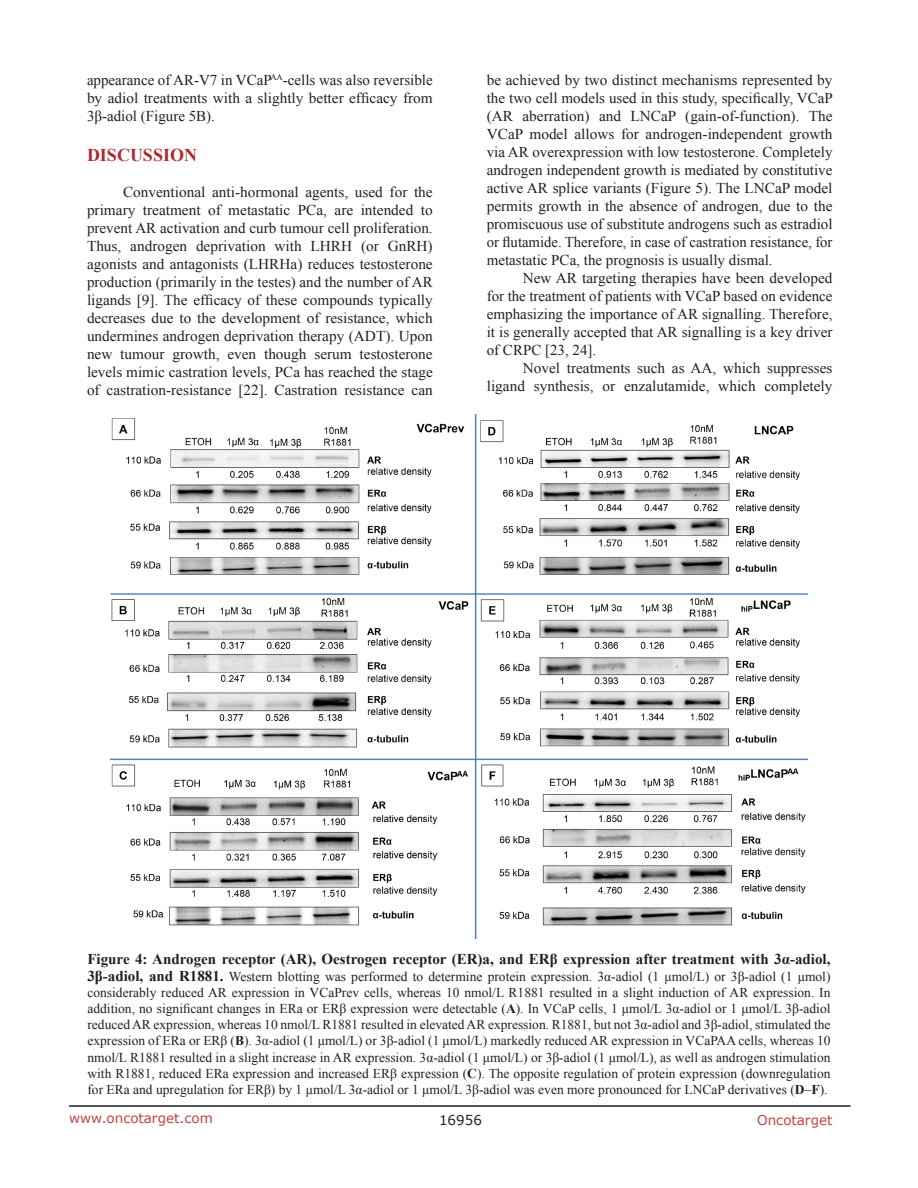
<style>
.page{position:relative;width:918px;height:1188px;background:#fff}
.page>*{position:absolute;margin:0;border:0;box-sizing:border-box;transform-origin:0 0}
.Heading{font:700 18px "Times New Roman";color:#ac2b31}
.BodyText{font:15px/18px "Times New Roman";color:#231f20;text-align:justify}
.Figuretrx{font:700 15px "Times New Roman";color:#231f20}
.Figuretrx-2{font:13.5px/16.2px "Times New Roman";color:#231f20;text-align:justify}
.t1{font:13.5px "Verdana";color:#c24141}
.t2{font:13.5px "Verdana";color:#231f20}
.s1{font-weight:700;font-size:15px}
.s2{font-weight:700}
</style>
<div class="page">
<hr style="left:69px;top:1105px;width:781px;height:2px;background:#231f20">
<img style="left:110px;top:415px;width:698px;height:523px">
<p class="BodyText" style="left:87px;top:71px;width:347px">appearance of AR-V7 in VCaP<sup>AA</sup>-cells was also reversible by adiol treatments with a slightly better efficacy from 3β-adiol (Figure 5B).</p>
<p class="Heading" style="left:87px;top:143px;width:112px">DISCUSSION</p>
<p class="BodyText" style="left:87px;top:183px;width:347px;text-indent:36px">Conventional anti-hormonal agents, used for the primary treatment of metastatic PCa, are intended to prevent AR activation and curb tumour cell proliferation.<br>Thus, androgen deprivation with LHRH (or GnRH) agonists and antagonists (LHRHa) reduces testosterone production (primarily in the testes) and the number of AR ligands [9]. The efficacy of these compounds typically decreases due to the development of resistance, which undermines androgen deprivation therapy (ADT). Upon new tumour growth, even though serum testosterone levels mimic castration levels, PCa has reached the stage of castration-resistance [22]. Castration resistance can</p>
<p class="BodyText" style="left:487px;top:71px;width:348px">be achieved by two distinct mechanisms represented by the two cell models used in this study, specifically, VCaP (AR aberration) and LNCaP (gain-of-function). The VCaP model allows for androgen-independent growth via AR overexpression with low testosterone. Completely androgen independent growth is mediated by constitutive active AR splice variants (Figure 5). The LNCaP model permits growth in the absence of androgen, due to the promiscuous use of substitute androgens such as estradiol or flutamide. Therefore, in case of castration resistance, for metastatic PCa, the prognosis is usually dismal.</p>
<p class="BodyText" style="left:487px;top:269px;width:347px;text-indent:36px">New AR targeting therapies have been developed for the treatment of patients with VCaP based on evidence emphasizing the importance of AR signalling. Therefore, it is generally accepted that AR signalling is a key driver of CRPC [23, 24].</p>
<p class="BodyText" style="left:487px;top:359px;width:347px;text-align:right">Novel treatments such as AA, which suppresses ligand synthesis, or enzalutamide, which completely</p>
<p class="Figuretrx" style="left:87px;top:949px;width:745px">Figure 4: Androgen receptor (AR), Oestrogen receptor (ER)a, and ERβ expression after treatment with 3α-adiol,</p>
<p class="Figuretrx-2" style="left:87px;top:968px;width:745px"><span class="s1">3β-adiol, and R1881.</span> Western blotting was performed to determine protein expression. 3α-adiol (1 μmol/L) or 3β-adiol (1 μmol) considerably reduced AR expression in VCaPrev cells, whereas 10 nmol/L R1881 resulted in a slight induction of AR expression. In addition, no significant changes in ERa or ERβ expression were detectable (<span class="s2">A</span>). In VCaP cells, 1 μmol/L 3α-adiol or 1 μmol/L 3β-adiol reduced AR expression, whereas 10 nmol/L R1881 resulted in elevated AR expression. R1881, but not 3α-adiol and 3β-adiol, stimulated the expression of ERa or ERβ (<span class="s2">B</span>). 3α-adiol (1 μmol/L) or 3β-adiol (1 μmol/L) markedly reduced AR expression in VCaPAA cells, whereas 10 nmol/L R1881 resulted in a slight increase in AR expression. 3α-adiol (1 μmol/L) or 3β-adiol (1 μmol/L), as well as androgen stimulation with R1881, reduced ERa expression and increased ERβ expression (<span class="s2">C</span>). The opposite regulation of protein expression (downregulation for ERa and upregulation for ERβ) by 1 μmol/L 3α-adiol or 1 μmol/L 3β-adiol was even more pronounced for LNCaP derivatives (<span class="s2">D</span>–<span class="s2">F</span>).</p>
<p class="t1" style="left:69px;top:1109px;width:145px">www.oncotarget.com</p>
<p class="t2" style="left:439px;top:1111px;width:44px">16956</p>
<p class="t1" style="left:757px;top:1111px;width:77px">Oncotarget</p>
</div>
